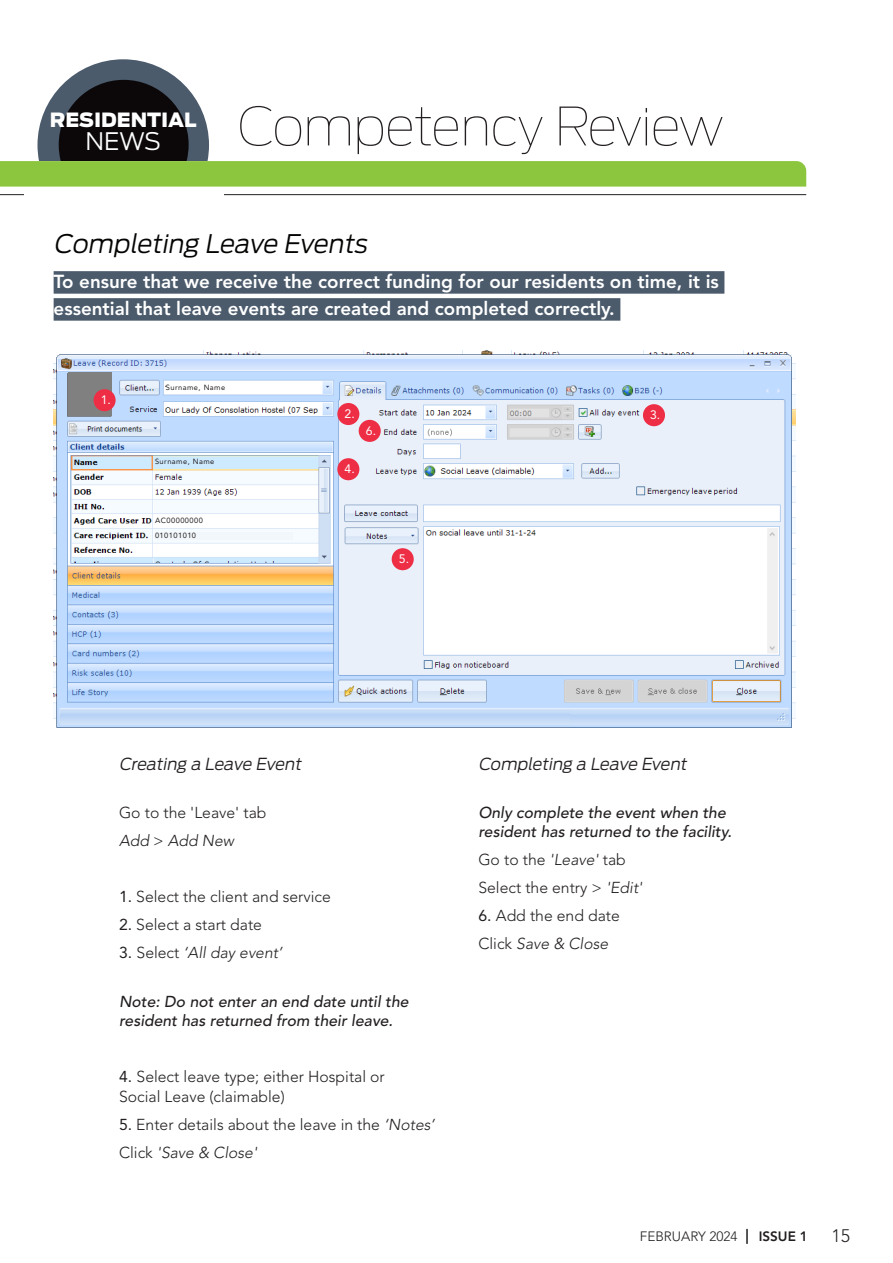
<style>
.page{position:relative;width:893px;height:1263px;background:#fff}
.page>*{position:absolute;margin:0;border:0;box-sizing:border-box;transform-origin:0 0}
.Section_Header{font:100 52.5px "Antenna";letter-spacing:-.025em;color:#231f20}
.Main_Head{font:italic 300 25.5px "Antenna";color:#040503}
.t1{font:300 24px "Antenna";color:#fff}
.t2{font:900 19.5px "Antenna";color:#fff}
.Main_Head-2{font:800 18.75px/27px "Avenir LT Std";color:#fff}
.t3{font:300 18px "Avenir LT Std";color:#231f20}
.Body_copy{font:italic 300 16.5px "Antenna";color:#231f20}
.Body_copy-2{font:300 15.75px/19.5px "Avenir LT Std";color:#231f20}
.Body_copy-3{font:italic 500 15.75px/19.5px "Avenir LT Std";color:#231f20}
.Body_copy-4{font:italic 300 15.75px "Avenir LT Std";color:#231f20}
.t4{font:300 13.5px "Avenir LT Std";color:#231f20}
.t5{font:800 13.5px "Avenir LT Std";color:#231f20}
.Body_copy-5{font:12.15px "Avenir LT Std";color:#fff}
.Into_Para_13_16{font:7.5px "Avenir LT Std";letter-spacing:.06em;color:#231f20}
.s1{font-style:normal}
.s2{font-weight:400}
.s3{font-weight:400;font-style:normal}
.s4{font-style:italic}
</style>
<div class="page">
<svg style="left:746px;top:1229px;width:2px;height:15px"></svg>
<svg style="left:0;top:59px;width:806px;height:137px"></svg>
<div style="left:54px;top:271px;width:670px;height:23px;background:#4b5b6c"></div>
<div style="left:54px;top:298px;width:566px;height:23px;background:#4b5b6c"></div>
<img style="left:54px;top:351px;width:742px;height:377px">
<div style="left:155px;top:518px;width:137px;height:7px;background:#fff"></div>
<div style="left:155px;top:532px;width:137px;height:8px;background:#f1f7fa"></div>
<div style="left:155px;top:458px;width:137px;height:10px;background:#ceeaff"></div>
<div style="left:166px;top:384px;width:140px;height:10px;background:#fff"></div>
<div style="left:68px;top:373px;width:44px;height:43px;background:#808080"></div>
<img style="left:61px;top:711px;width:226px;height:17px">
<img style="left:287px;top:711px;width:283px;height:17px">
<div style="left:359px;top:420px;width:22px;height:22px;background:#ee2e45;border-radius:50%"></div>
<div style="left:94px;top:389px;width:22px;height:22px;background:#ee2e45;border-radius:50%"></div>
<div style="left:337px;top:403px;width:22px;height:22px;background:#ee2e45;border-radius:50%"></div>
<div style="left:337px;top:458px;width:22px;height:22px;background:#ee2e45;border-radius:50%"></div>
<div style="left:392px;top:548px;width:22px;height:22px;background:#ee2e45;border-radius:50%"></div>
<div style="left:643px;top:404px;width:22px;height:22px;background:#ee2e45;border-radius:50%"></div>
<p class="t2" style="left:50px;top:108px;width:148px">RESIDENTIAL</p>
<p class="t1" style="left:86px;top:127px;width:77px">NEWS</p>
<p class="Section_Header" style="left:238px;top:95px;width:488px">Competency Review</p>
<p class="Main_Head" style="left:54px;top:228px;width:320px">Completing Leave Events</p>
<p class="Main_Head-2" style="left:54px;top:268px;width:667px">To ensure that we receive the correct funding for our residents on time, it is essential that leave events are created and completed correctly.</p>
<p class="Body_copy-5" style="left:101px;top:393px;width:12px">1.</p>
<p class="Into_Para_13_16" style="left:166px;top:383px;width:61px">Surname, Name</p>
<p class="Into_Para_13_16" style="left:155px;top:457px;width:61px">Surname, Name</p>
<p class="Into_Para_13_16" style="left:155px;top:516px;width:49px">AC00000000</p>
<p class="Into_Para_13_16" style="left:155px;top:531px;width:43px">010101010</p>
<p class="Body_copy-5" style="left:345px;top:407px;width:12px">2.</p>
<p class="Body_copy-5" style="left:345px;top:462px;width:12px">4.</p>
<p class="Body_copy-5" style="left:366px;top:424px;width:12px">6.</p>
<p class="Body_copy-5" style="left:399px;top:552px;width:12px">5.</p>
<p class="Body_copy-5" style="left:650px;top:408px;width:12px">3.</p>
<p class="Body_copy" style="left:119px;top:754px;width:187px">Creating a Leave Event</p>
<p class="Body_copy-2" style="left:119px;top:802px;width:149px">Go to the 'Leave' tab</p>
<p class="Body_copy-4" style="left:119px;top:831px;width:116px">Add <span class="s1">&gt;</span> Add New</p>
<p class="Body_copy-2" style="left:119px;top:886px;width:213px"><span class="s2">1.</span> Select the client and service</p>
<p class="Body_copy-2" style="left:119px;top:914px;width:144px"><span class="s2">2.</span> Select a start date</p>
<p class="Body_copy-4" style="left:119px;top:943px;width:165px"><span class="s3">3.</span> <span class="s1">Select</span> ‘All day event’</p>
<p class="Body_copy-3" style="left:119px;top:992px;width:291px">Note: Do not enter an end date until the resident has returned from their leave.</p>
<p class="Body_copy-2" style="left:119px;top:1067px;width:267px"><span class="s2">4.</span> Select leave type; either Hospital or<br>Social Leave (claimable)</p>
<p class="Body_copy-2" style="left:119px;top:1115px;width:317px"><span class="s2">5.</span> Enter details about the leave in the <span class="s4">‘Notes’</span></p>
<p class="Body_copy-4" style="left:119px;top:1143px;width:140px"><span class="s1">Click</span> 'Save &amp; Close'</p>
<p class="Body_copy" style="left:478px;top:754px;width:213px">Completing a Leave Event</p>
<p class="Body_copy-3" style="left:478px;top:803px;width:255px">Only complete the event when the resident has returned to the facility.</p>
<p class="Body_copy-2" style="left:478px;top:850px;width:149px">Go to the <span class="s4">'Leave'</span> tab</p>
<p class="Body_copy-2" style="left:478px;top:878px;width:165px">Select the entry &gt; <span class="s4">'Edit'</span></p>
<p class="Body_copy-2" style="left:478px;top:906px;width:143px"><span class="s2">6.</span> Add the end date</p>
<p class="Body_copy-4" style="left:478px;top:934px;width:131px"><span class="s1">Click</span> Save &amp; Close</p>
<p class="t4" style="left:640px;top:1228px;width:99px">FEBRUARY 2024</p>
<p class="t5" style="left:759px;top:1228px;width:51px">ISSUE 1</p>
<p class="t3" style="left:831px;top:1225px;width:20px">15</p>
</div>
